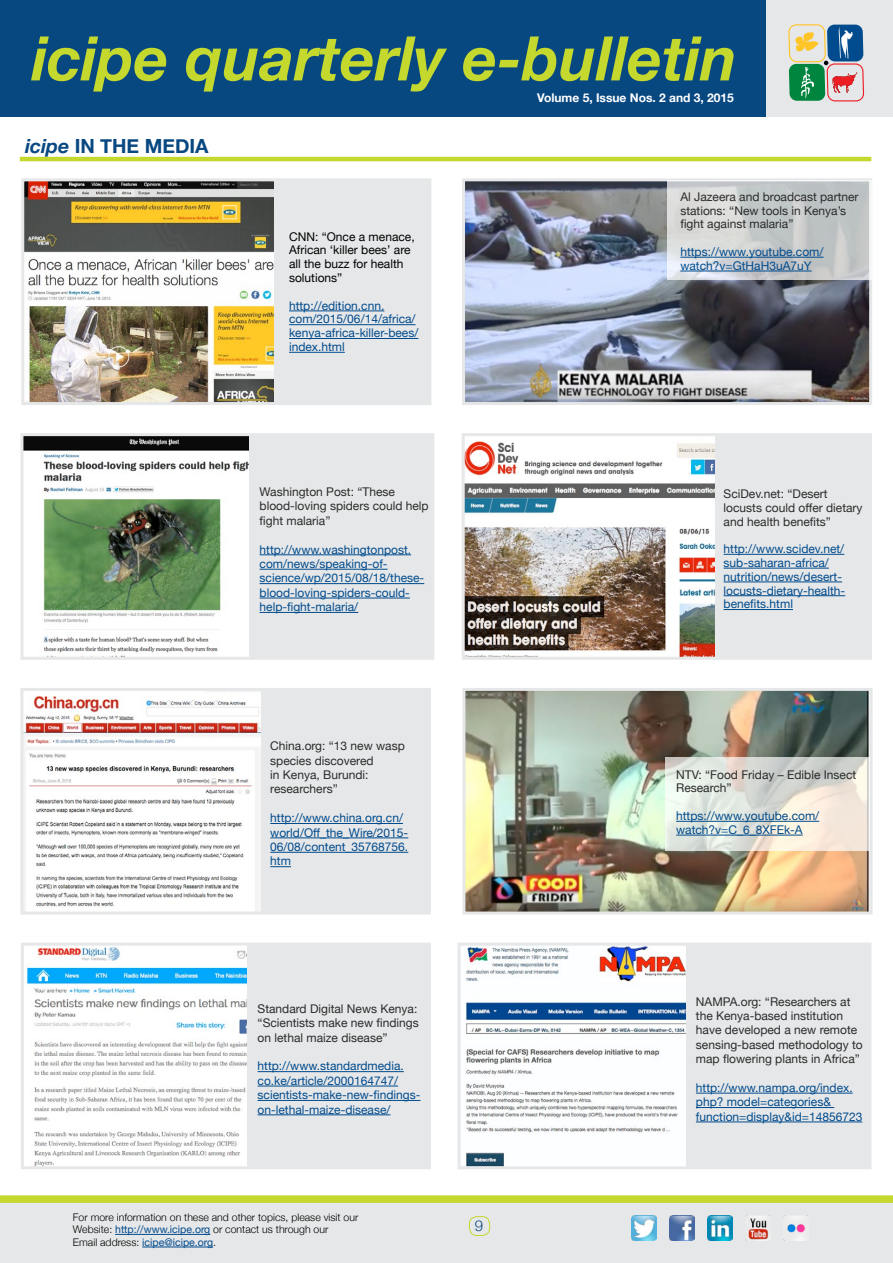
<style>
.page{position:relative;width:893px;height:1263px;background:#fff}
.page>*{position:absolute;margin:0;border:0;box-sizing:border-box;transform-origin:0 0}
.t1{font:italic 700 61.5px "Helvetica Neue";color:#c4d82e}
.t2{font:700 19.5px "Helvetica Neue";color:#084881}
.t3{font:300 15px "Helvetica Neue";color:#084881}
.t4{font:12px/14.4px "Helvetica Neue";color:#004b8d}
.t5{font:12px/14.4px "Helvetica Neue";color:#2b2b2b}
.t6{font:12px/13.8px "Helvetica Neue";color:#000}
.t7{font:700 12px "Helvetica Neue";color:#fff}
.t8{font:300 10.5px/12.6px "Helvetica Neue";color:#000}
.s1{font-style:italic}
.s2{font-weight:400;color:#004b8d}
</style>
<div class="page">
<div style="left:756px;top:0;width:137px;height:117px;background:#e6e7e8"></div>
<div style="left:0;top:0;width:765px;height:117px;background:#084881"></div>
<svg style="left:788px;top:24px;width:76px;height:77px"></svg>
<div style="left:0;top:1202px;width:893px;height:61px;background:#e6e7e8"></div>
<hr style="left:115px;top:1234px;width:95px;height:1px;background:#004b8d">
<hr style="left:142px;top:1247px;width:71px;height:1px;background:#004b8d">
<div style="left:0;top:1195px;width:893px;height:8px;background:#c4d82e"></div>
<div style="left:469px;top:1216px;width:21px;height:20px;border:1px solid #c4d82e;border-radius:7px"></div>
<img style="left:669px;top:1215px;width:26px;height:26px">
<img style="left:783px;top:1215px;width:25px;height:26px">
<img style="left:707px;top:1215px;width:26px;height:26px">
<img style="left:745px;top:1215px;width:25px;height:26px">
<img style="left:631px;top:1215px;width:26px;height:26px">
<img style="left:466px;top:441px;width:249px;height:215px">
<div style="left:462px;top:433px;width:410px;height:227px;border:3px solid #e6e7e8"></div>
<div style="left:715px;top:435px;width:156px;height:223px;background:#e6e7e8"></div>
<hr style="left:724px;top:554px;width:120px;height:1px;background:#004b8d">
<hr style="left:724px;top:568px;width:105px;height:1px;background:#004b8d">
<hr style="left:724px;top:582px;width:118px;height:1px;background:#004b8d">
<hr style="left:724px;top:595px;width:121px;height:1px;background:#004b8d">
<hr style="left:724px;top:609px;width:69px;height:1px;background:#004b8d">
<img style="left:24px;top:437px;width:225px;height:219px">
<div style="left:20px;top:433px;width:414px;height:227px;border:3px solid #e6e7e8"></div>
<div style="left:249px;top:435px;width:185px;height:223px;background:#e6e7e8"></div>
<hr style="left:260px;top:554px;width:151px;height:1px;background:#004b8d">
<hr style="left:260px;top:569px;width:128px;height:1px;background:#004b8d">
<hr style="left:260px;top:583px;width:164px;height:1px;background:#004b8d">
<hr style="left:260px;top:598px;width:150px;height:1px;background:#004b8d">
<hr style="left:260px;top:612px;width:98px;height:1px;background:#004b8d">
<hr style="left:20px;top:157px;width:851px;height:4px;background:#c4d82e">
<img style="left:25px;top:182px;width:250px;height:219px">
<div style="left:21px;top:178px;width:410px;height:227px;border:3px solid #e6e7e8"></div>
<div style="left:275px;top:181px;width:156px;height:223px;background:#e6e7e8"></div>
<hr style="left:289px;top:311px;width:95px;height:1px;background:#004b8d">
<hr style="left:289px;top:324px;width:127px;height:1px;background:#004b8d">
<hr style="left:289px;top:338px;width:129px;height:1px;background:#004b8d">
<hr style="left:289px;top:352px;width:56px;height:1px;background:#004b8d">
<img style="left:466px;top:182px;width:402px;height:219px">
<div style="left:462px;top:178px;width:410px;height:227px;border:3px solid #e6e7e8"></div>
<svg style="left:667px;top:180px;width:205px;height:100px;background:#cacecf"></svg>
<hr style="left:680px;top:257px;width:143px;height:1px;background:#004b8d">
<hr style="left:680px;top:271px;width:132px;height:1px;background:#004b8d">
<img style="left:466px;top:692px;width:403px;height:218px">
<div style="left:462px;top:688px;width:411px;height:226px;border:3px solid #e6e7e8"></div>
<svg style="left:665px;top:758px;width:204px;height:93px;background:#e3e2d9"></svg>
<hr style="left:676px;top:821px;width:143px;height:1px;background:#004b8d">
<hr style="left:676px;top:835px;width:127px;height:1px;background:#004b8d">
<img style="left:24px;top:695px;width:237px;height:215px">
<div style="left:20px;top:688px;width:411px;height:226px;border:3px solid #e6e7e8"></div>
<div style="left:261px;top:689px;width:169px;height:223px;background:#e6e7e8"></div>
<hr style="left:270px;top:823px;width:133px;height:1px;background:#004b8d">
<hr style="left:270px;top:837px;width:138px;height:1px;background:#004b8d">
<hr style="left:270px;top:852px;width:138px;height:1px;background:#004b8d">
<svg style="left:270px;top:866px;width:21px;height:1px"></svg>
<img style="left:26px;top:947px;width:222px;height:218px">
<div style="left:21px;top:943px;width:410px;height:226px;border:3px solid #e6e7e8"></div>
<div style="left:248px;top:945px;width:182px;height:223px;background:#e6e7e8"></div>
<hr style="left:258px;top:1071px;width:146px;height:1px;background:#004b8d">
<hr style="left:258px;top:1086px;width:140px;height:1px;background:#004b8d">
<hr style="left:258px;top:1100px;width:162px;height:1px;background:#004b8d">
<hr style="left:258px;top:1114px;width:132px;height:1px;background:#004b8d">
<img style="left:465px;top:947px;width:221px;height:218px">
<div style="left:458px;top:943px;width:413px;height:226px;border:3px solid #e6e7e8"></div>
<div style="left:686px;top:945px;width:185px;height:223px;background:#e6e7e8"></div>
<hr style="left:696px;top:1093px;width:157px;height:1px;background:#004b8d">
<hr style="left:696px;top:1107px;width:138px;height:1px;background:#004b8d">
<hr style="left:696px;top:1121px;width:166px;height:1px;background:#004b8d">
<h1 class="t1" style="left:32px;top:10px;width:707px">icipe quarterly e-bulletin</h1>
<p class="t7" style="left:537px;top:88px;width:198px">Volume 5, Issue Nos. 2 and 3, 2015</p>
<h2 class="t2" style="left:25px;top:130px;width:150px"><span class="s1">icipe</span> in the Media</h2>
<p class="t6" style="left:289px;top:230px;width:127px">CNN: “Once a menace,<br>African ‘killer bees’ are all the buzz for health solutions”</p>
<p class="t4" style="left:289px;top:299px;width:131px;line-height:13.8px">http://edition.cnn. com/2015/06/14/africa/ kenya-africa-killer-bees/ index.html</p>
<p class="t5" style="left:260px;top:485px;width:171px">Washington Post: “These blood-loving spiders could help fight malaria”</p>
<p class="t4" style="left:260px;top:543px;width:166px">http://www.washingtonpost. com/news/speaking-of&shy;science/wp/2015/08/18/these&shy;blood-loving-spiders-could&shy;help-fight-malaria/</p>
<p class="t5" style="left:270px;top:739px;width:136px">China.org: “13 new wasp species discovered<br>in Kenya, Burundi: researchers”</p>
<p class="t4" style="left:270px;top:811px;width:140px">http://www.china.org.cn/ world/Off_the_Wire/2015-<br>06/08/content_35768756. htm</p>
<p class="t5" style="left:258px;top:1002px;width:163px;text-align:justify">Standard Digital News Kenya: “Scientists make new findings on lethal maize disease”</p>
<p class="t4" style="left:258px;top:1060px;width:164px">http://www.standardmedia. co.ke/article/2000164747/ scientists-make-new-findings&shy;on-lethal-maize-disease/</p>
<p class="t8" style="left:73px;top:1210px;width:287px">For more information on these and other topics, please visit our<br>Website: <span class="s2">http://www.icipe.org</span> or contact us through our<br>Email address: <span class="s2">icipe@icipe.org</span>.</p>
<p class="t3" style="left:475px;top:1213px;width:10px">9</p>
<p class="t5" style="left:680px;top:190px;width:180px;line-height:13.8px">Al Jazeera and broadcast partner stations: “New tools in Kenya’s fight against malaria”</p>
<p class="t4" style="left:680px;top:245px;width:145px;line-height:13.8px">https://www.youtube.com/ watch?v=GtHaH3uA7uY</p>
<p class="t5" style="left:724px;top:487px;width:140px;line-height:13.8px">SciDev.net: “Desert locusts could offer dietary and health benefits”</p>
<p class="t4" style="left:724px;top:543px;width:123px;line-height:13.8px">http://www.scidev.net/ sub-saharan-africa/ nutrition/news/desert&shy;locusts-dietary-health&shy;benefits.html</p>
<p class="t5" style="left:676px;top:768px;width:182px;line-height:13.8px">NTV: “Food Friday – Edible Insect<br>Research”</p>
<p class="t4" style="left:676px;top:810px;width:145px;line-height:13.8px">https://www.youtube.com/ watch?v=C_6_8XFEk-A</p>
<p class="t5" style="left:696px;top:995px;width:168px">NAMPA.org: “Researchers at the Kenya-based institution have developed a new remote sensing-based methodology to map flowering plants in Africa”</p>
<p class="t4" style="left:696px;top:1081px;width:168px">http://www.nampa.org/index. php? model=categories&amp; function=display&amp;id=14856723</p>
</div>
